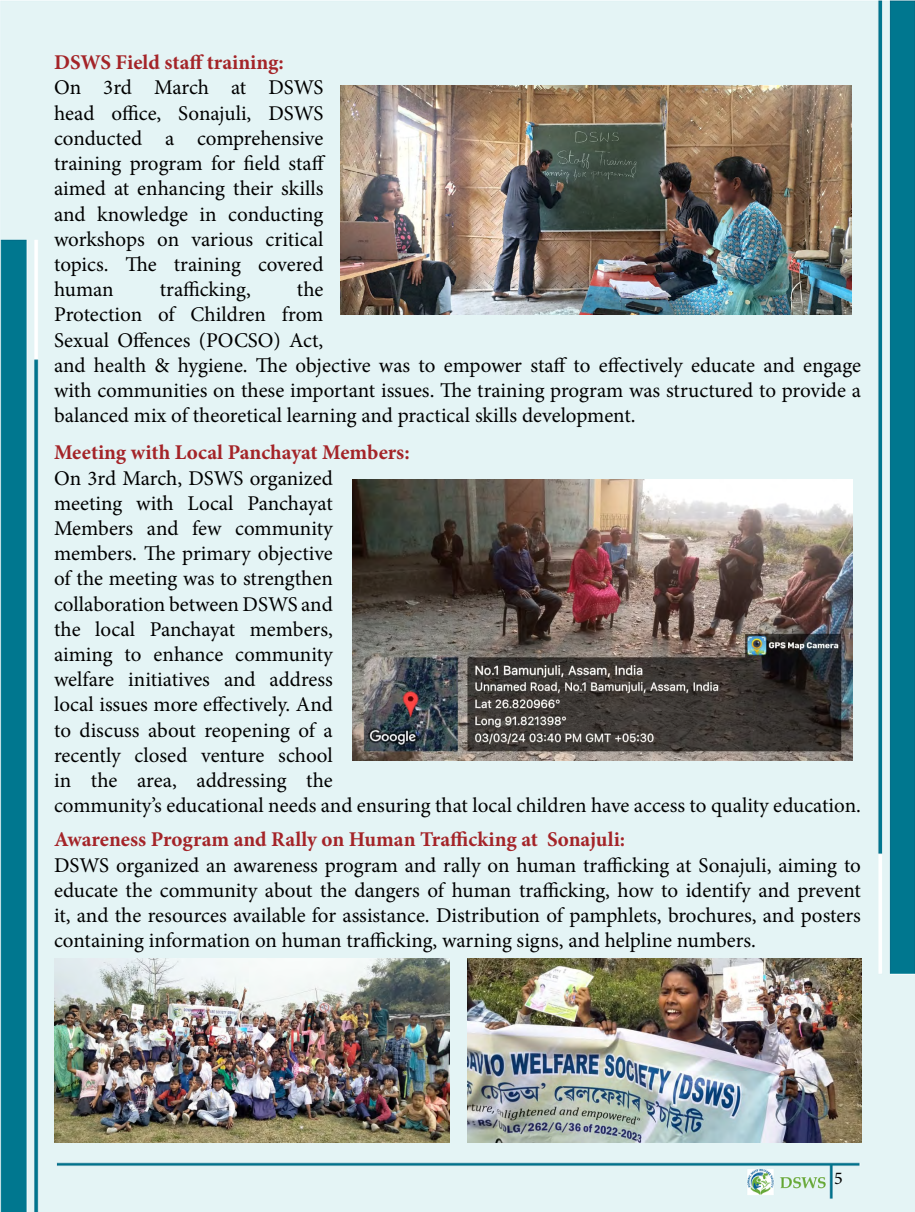
<style>
.page{position:relative;width:915px;height:1212px;background:#fff}
.page>*{position:absolute;margin:0;border:0;box-sizing:border-box;transform-origin:0 0}
.t1{font:21px/25.2px "Minion Pro";color:#000;text-align:justify}
.t2{font:700 21px "Minion Pro";color:#a42428}
.t3{font:18px "Minion Pro";color:#000}
</style>
<div class="page">
<img style="left:0;top:0;width:914px;height:1212px">
<img style="left:341px;top:85px;width:510px;height:229px">
<img style="left:352px;top:480px;width:500px;height:281px">
<img style="left:54px;top:959px;width:395px;height:184px">
<img style="left:467px;top:959px;width:394px;height:184px">
<p class="t2" style="left:54px;top:48px;width:231px">DSWS Field staff training:</p>
<p class="t1" style="left:54px;top:75px;width:273px">On 3rd March at DSWS head office, Sonajuli, DSWS conducted a comprehensive training program for field staff aimed at enhancing their skills and knowledge in conducting workshops on various critical topics. The training covered human</p>
<p class="t1" style="left:160px;top:277px;width:92px">trafficking,</p>
<p class="t1" style="left:54px;top:277px;width:808px;text-align:left;text-indent:243px">the<br>Protection of Children from<br>Sexual Offences (POCSO) Act,<br>and health &amp; hygiene. The objective was to empower staff to effectively educate and engage with communities on these important issues. The training program was structured to provide a balanced mix of theoretical learning and practical skills development.</p>
<p class="t2" style="left:54px;top:438px;width:357px">Meeting with Local Panchayat Members:</p>
<p class="t1" style="left:54px;top:465px;width:808px;text-align:left">On 3rd March, DSWS organized<br>meeting with Local Panchayat<br>Members and few community<br>members. The primary objective<br>of the meeting was to strengthen<br>collaboration between DSWS and<br>the local Panchayat members,<br>aiming to enhance community<br>welfare initiatives and address<br>local issues more effectively. And<br>to discuss about reopening of a<br>recently closed venture school<br>in the area, addressing the<br>community’s educational needs and ensuring that local children have access to quality education.</p>
<p class="t2" style="left:54px;top:825px;width:572px">Awareness Program and Rally on Human Trafficking at Sonajuli:</p>
<p class="t1" style="left:54px;top:852px;width:808px">DSWS organized an awareness program and rally on human trafficking at Sonajuli, aiming to educate the community about the dangers of human trafficking, how to identify and prevent it, and the resources available for assistance. Distribution of pamphlets, brochures, and posters containing information on human trafficking, warning signs, and helpline numbers.</p>
<p class="t3" style="left:833px;top:1166px;width:10px">5</p>
</div>
